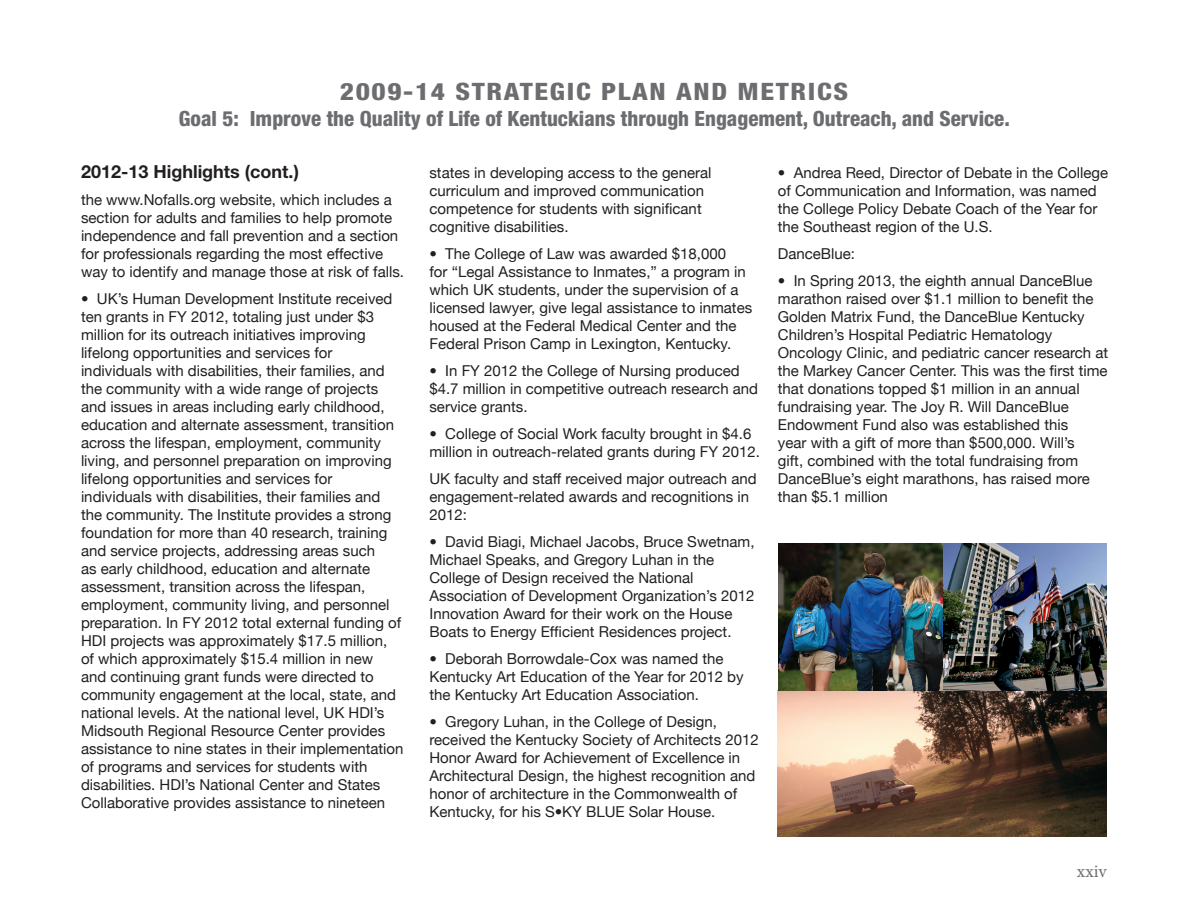
<style>
.page{position:relative;width:1188px;height:918px;background:#fff}
.page>*{position:absolute;margin:0;border:0;box-sizing:border-box;transform-origin:0 0}
.t1{font:800 condensed 24px "Helvetica Neue";letter-spacing:.06em;color:#6c6d70;scale:1.14 1}
.t2{font:800 condensed 21px "Helvetica Neue";color:#6c6d70}
.t3{font:700 18px "Helvetica Neue";color:#231f20}
.t4{font:18px "Minion Pro";color:#6c6d70}
.t5{font:15px/18px "Helvetica Neue";color:#231f20}
</style>
<div class="page">
<img style="left:778px;top:543px;width:329px;height:294px">
<p class="t1" style="left:340px;top:77px;width:447px">2009-14 STRATEGIC PLAN AND METRICS</p>
<p class="t2" style="left:179px;top:105px;width:832px">Goal 5: Improve the Quality of Life of Kentuckians through Engagement, Outreach, and Service.</p>
<p class="t3" style="left:81px;top:161px;width:219px">2012-13 Highlights (cont.)</p>
<p class="t5" style="left:81px;top:191px;width:325px">the www.Nofalls.org website, which includes a section for adults and families to help promote independence and fall prevention and a section for professionals regarding the most effective way to identify and manage those at risk of falls.</p>
<p class="t5" style="left:81px;top:290px;width:324px">• UK’s Human Development Institute received ten grants in FY 2012, totaling just under $3 million for its outreach initiatives improving lifelong opportunities and services for individuals with disabilities, their families, and the community with a wide range of projects and issues in areas including early childhood, education and alternate assessment, transition across the lifespan, employment, community living, and personnel preparation on improving lifelong opportunities and services for individuals with disabilities, their families and the community. The Institute provides a strong foundation for more than 40 research, training and service projects, addressing areas such<br>as early childhood, education and alternate assessment, transition across the lifespan, employment, community living, and personnel preparation. In FY 2012 total external funding of HDI projects was approximately $17.5 million, of which approximately $15.4 million in new<br>and continuing grant funds were directed to community engagement at the local, state, and national levels. At the national level, UK HDI’s Midsouth Regional Resource Center provides assistance to nine states in their implementation of programs and services for students with disabilities. HDI’s National Center and States Collaborative provides assistance to nineteen</p>
<p class="t5" style="left:778px;top:164px;width:332px">• Andrea Reed, Director of Debate in the College of Communication and Information, was named the College Policy Debate Coach of the Year for the Southeast region of the U.S.</p>
<p class="t5" style="left:778px;top:245px;width:79px">DanceBlue:</p>
<p class="t5" style="left:778px;top:272px;width:332px">• In Spring 2013, the eighth annual DanceBlue marathon raised over $1.1 million to benefit the Golden Matrix Fund, the DanceBlue Kentucky Children’s Hospital Pediatric Hematology Oncology Clinic, and pediatric cancer research at the Markey Cancer Center. This was the first time that donations topped $1 million in an annual fundraising year. The Joy R. Will DanceBlue Endowment Fund also was established this<br>year with a gift of more than $500,000. Will’s<br>gift, combined with the total fundraising from DanceBlue’s eight marathons, has raised more than $5.1 million</p>
<p class="t5" style="left:429px;top:164px;width:283px">states in developing access to the general curriculum and improved communication competence for students with significant cognitive disabilities.</p>
<p class="t5" style="left:429px;top:245px;width:324px">• The College of Law was awarded $18,000<br>for “Legal Assistance to Inmates,” a program in which UK students, under the supervision of a licensed lawyer, give legal assistance to inmates housed at the Federal Medical Center and the Federal Prison Camp in Lexington, Kentucky.</p>
<p class="t5" style="left:429px;top:362px;width:330px">• In FY 2012 the College of Nursing produced $4.7 million in competitive outreach research and service grants.</p>
<p class="t5" style="left:429px;top:425px;width:332px">• College of Social Work faculty brought in $4.6 million in outreach-related grants during FY 2012.</p>
<p class="t5" style="left:429px;top:470px;width:329px">UK faculty and staff received major outreach and engagement-related awards and recognitions in<br>2012:</p>
<p class="t5" style="left:429px;top:533px;width:327px">• David Biagi, Michael Jacobs, Bruce Swetnam, Michael Speaks, and Gregory Luhan in the College of Design received the National Association of Development Organization’s 2012<br>Innovation Award for their work on the House Boats to Energy Efficient Residences project.</p>
<p class="t5" style="left:429px;top:650px;width:316px">• Deborah Borrowdale-Cox was named the<br>Kentucky Art Education of the Year for 2012 by the Kentucky Art Education Association.</p>
<p class="t5" style="left:429px;top:713px;width:331px">• Gregory Luhan, in the College of Design, received the Kentucky Society of Architects 2012<br>Honor Award for Achievement of Excellence in Architectural Design, the highest recognition and honor of architecture in the Commonwealth of Kentucky, for his S•KY BLUE Solar House.</p>
<p class="t4" style="left:1077px;top:859px;width:32px">xxiv</p>
</div>
